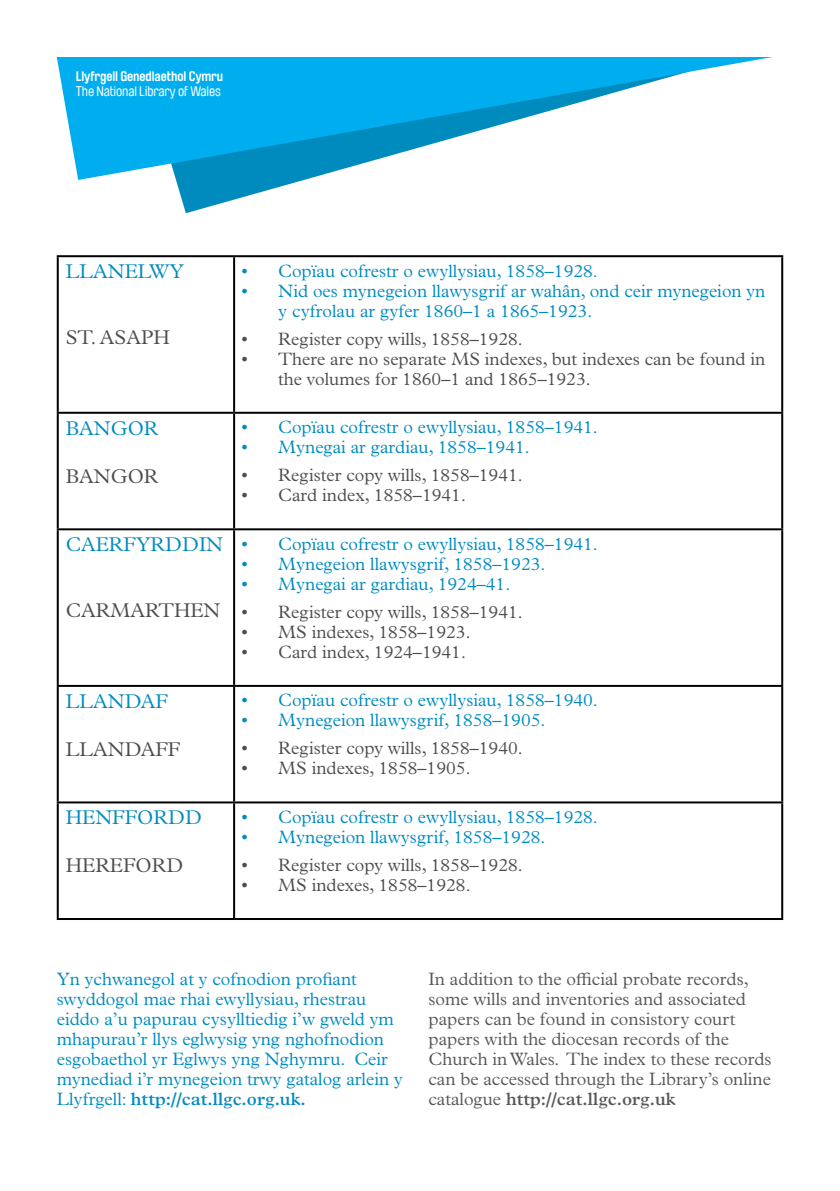
<style>
.page{position:relative;width:840px;height:1191px;background:#fff}
.page>*{position:absolute;margin:0;border:0;box-sizing:border-box;transform-origin:0 0}
.t1{font:300 20px "Plantin MT Pro";color:#008bbf}
.t2{font:300 20px "Plantin MT Pro";color:#4d4d4f}
.t3{font:300 18px/20px "Plantin MT Pro";color:#008bbf}
.t4{font:300 18px/20px "Plantin MT Pro";color:#4d4d4f}
.t5{font:300 18px/20px "Plantin MT Pro";color:#565759}
.t6{font:600 18px "Plantin MT Std";color:#008bbf}
.t7{font:600 18px "Plantin MT Std";color:#565759}
.t8{font:700 13.8px "Brauer Neue";letter-spacing:-.01em;color:#fff}
.t9{font:13.8px "Brauer Neue";letter-spacing:-.01em;color:#fff}
.s1{font-family:"Plantin MT Pro";font-weight:300}
</style>
<div class="page">
<svg style="left:176px;top:180px;width:128px;height:33px"></svg>
<svg style="left:57px;top:57px;width:715px;height:123px;fill:#00aeef"></svg>
<hr style="left:57px;top:255px;width:177px;height:2px;background:#000">
<hr style="left:57px;top:257px;width:2px;height:155px;background:#000">
<hr style="left:234px;top:255px;width:548px;height:2px;background:#000">
<hr style="left:233px;top:257px;width:2px;height:155px;background:#000">
<hr style="left:780px;top:257px;width:2px;height:155px;background:#000">
<hr style="left:57px;top:412px;width:177px;height:2px;background:#000">
<hr style="left:57px;top:414px;width:2px;height:114px;background:#000">
<hr style="left:234px;top:412px;width:548px;height:2px;background:#000">
<hr style="left:233px;top:414px;width:2px;height:114px;background:#000">
<hr style="left:780px;top:414px;width:2px;height:114px;background:#000">
<hr style="left:57px;top:528px;width:177px;height:2px;background:#000">
<hr style="left:57px;top:530px;width:2px;height:155px;background:#000">
<hr style="left:234px;top:528px;width:548px;height:2px;background:#000">
<hr style="left:233px;top:530px;width:2px;height:155px;background:#000">
<hr style="left:780px;top:530px;width:2px;height:155px;background:#000">
<hr style="left:57px;top:685px;width:177px;height:2px;background:#000">
<hr style="left:57px;top:687px;width:2px;height:114px;background:#000">
<hr style="left:234px;top:685px;width:548px;height:2px;background:#000">
<hr style="left:233px;top:687px;width:2px;height:114px;background:#000">
<hr style="left:780px;top:687px;width:2px;height:114px;background:#000">
<hr style="left:57px;top:801px;width:177px;height:2px;background:#000">
<hr style="left:57px;top:803px;width:2px;height:115px;background:#000">
<hr style="left:234px;top:801px;width:548px;height:2px;background:#000">
<hr style="left:233px;top:803px;width:2px;height:115px;background:#000">
<hr style="left:780px;top:803px;width:2px;height:115px;background:#000">
<hr style="left:57px;top:918px;width:177px;height:2px;background:#000">
<hr style="left:234px;top:918px;width:548px;height:2px;background:#000">
<p class="t8" style="left:76px;top:68px;width:149px">Llyfrgell Genedlaethol Cymru</p>
<p class="t9" style="left:76px;top:84px;width:146px">The National Library of Wales</p>
<p class="t1" style="left:66px;top:260px;width:30px">Llanelwy</p>
<p class="t2" style="left:66px;top:326px;width:64px">St. Asaph</p>
<p class="t3" style="left:242px;top:261px;width:357px">• Copïau cofrestr o ewyllysiau, 1858–1928.</p>
<p class="t3" style="left:278px;top:281px;width:488px;text-indent:-36px">• Nid oes mynegeion llawysgrif ar wahân, ond ceir mynegeion yn y cyfrolau ar gyfer 1860–1 a 1865–1923.</p>
<p class="t4" style="left:242px;top:329px;width:282px">• Register copy wills, 1858–1928.</p>
<p class="t4" style="left:278px;top:349px;width:488px;text-indent:-36px">• There are no separate MS indexes, but indexes can be found in the volumes for 1860–1 and 1865–1923.</p>
<p class="t1" style="left:66px;top:416px;width:31px">Bangor</p>
<p class="t2" style="left:66px;top:464px;width:31px">Bangor</p>
<p class="t3" style="left:242px;top:417px;width:357px">• Copïau cofrestr o ewyllysiau, 1858–1941.</p>
<p class="t3" style="left:242px;top:437px;width:289px">• Mynegai ar gardiau, 1858–1941.</p>
<p class="t4" style="left:242px;top:465px;width:282px">• Register copy wills, 1858–1941.</p>
<p class="t4" style="left:242px;top:485px;width:225px">• Card index, 1858–1941.</p>
<p class="t1" style="left:66px;top:533px;width:31px">Caerfyrddin</p>
<p class="t2" style="left:66px;top:599px;width:32px">Carmarthen</p>
<p class="t3" style="left:242px;top:534px;width:357px">• Copïau cofrestr o ewyllysiau, 1858–1941.</p>
<p class="t3" style="left:242px;top:554px;width:304px">• Mynegeion llawysgrif, 1858–1923.</p>
<p class="t3" style="left:242px;top:574px;width:269px">• Mynegai ar gardiau, 1924–41.</p>
<p class="t4" style="left:242px;top:602px;width:282px">• Register copy wills, 1858–1941.</p>
<p class="t4" style="left:242px;top:622px;width:230px">• MS indexes, 1858–1923.</p>
<p class="t4" style="left:242px;top:642px;width:225px">• Card index, 1924–1941.</p>
<p class="t1" style="left:66px;top:689px;width:30px">Llandaf</p>
<p class="t2" style="left:66px;top:737px;width:30px">Llandaff</p>
<p class="t3" style="left:242px;top:690px;width:357px">• Copïau cofrestr o ewyllysiau, 1858–1940.</p>
<p class="t3" style="left:242px;top:710px;width:304px">• Mynegeion llawysgrif, 1858–1905.</p>
<p class="t4" style="left:242px;top:738px;width:282px">• Register copy wills, 1858–1940.</p>
<p class="t4" style="left:242px;top:758px;width:230px">• MS indexes, 1858–1905.</p>
<p class="t1" style="left:66px;top:806px;width:33px">Henffordd</p>
<p class="t2" style="left:66px;top:854px;width:32px">Hereford</p>
<p class="t3" style="left:242px;top:807px;width:357px">• Copïau cofrestr o ewyllysiau, 1858–1928.</p>
<p class="t3" style="left:242px;top:827px;width:304px">• Mynegeion llawysgrif, 1858–1928.</p>
<p class="t4" style="left:242px;top:855px;width:282px">• Register copy wills, 1858–1928.</p>
<p class="t4" style="left:242px;top:875px;width:230px">• MS indexes, 1858–1928.</p>
<p class="t3" style="left:57px;top:969px;width:347px">Yn ychwanegol at y cofnodion profiant swyddogol mae rhai ewyllysiau, rhestrau eiddo a’u papurau cysylltiedig i’w gweld ym mhapurau’r llys eglwysig yng nghofnodion esgobaethol yr Eglwys yng Nghymru. Ceir mynediad i’r mynegeion trwy gatalog arlein y</p>
<p class="t6" style="left:57px;top:1088px;width:250px"><span class="s1">Llyfrgell:</span> http://cat.llgc.org.uk.</p>
<p class="t5" style="left:428px;top:969px;width:344px">In addition to the official probate records, some wills and inventories and associated papers can be found in consistory court papers with the diocesan records of the Church in Wales. The index to these records can be accessed through the Library’s online</p>
<p class="t7" style="left:428px;top:1088px;width:248px"><span class="s1">catalogue</span> http://cat.llgc.org.uk</p>
</div>
